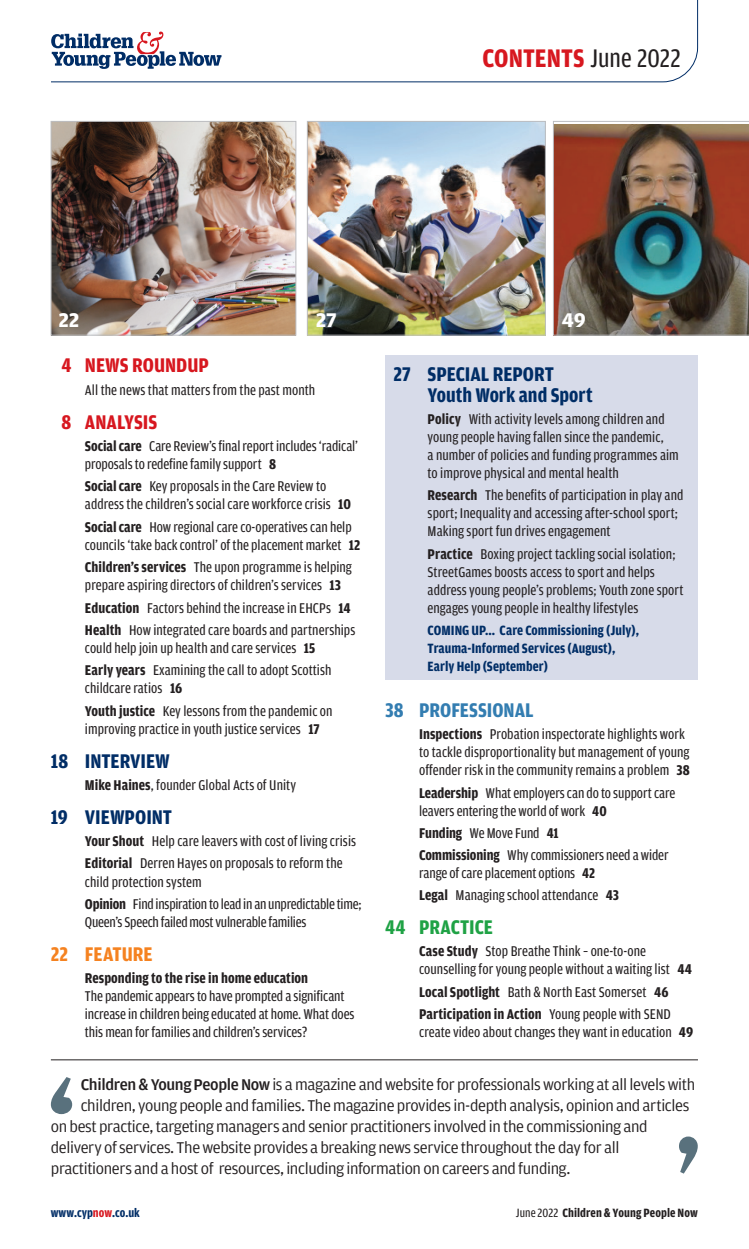
<style>
.page{position:relative;width:749px;height:1249px;background:#fff}
.page>*{position:absolute;margin:0;border:0;box-sizing:border-box;transform-origin:0 0}
.t1{font:700 27px "Amplitude Cond";color:#d7171f}
.t2{font:700 21px/21px "Amplitude Cond";color:#002d66}
.t3{font:700 21px "Amplitude Cond";color:#d7171f}
.t4{font:700 21px "Amplitude Cond";color:#337db1}
.t5{font:700 21px "Amplitude Cond";color:#1fa245}
.t6{font:700 21px "Amplitude Cond";letter-spacing:-.005em;color:#f58220}
.t7{font:700 21px "Amplitude";color:#fff}
.t8{font:16.5px "Amplitude";letter-spacing:-.02em;color:#231f20}
.t9{font:15px/18px "Amplitude Cond";letter-spacing:.005em;color:#231f20}
.t10{font:15px/22.4px "Amplitude Cond";letter-spacing:-.015em;color:#231f20}
.t11{font:700 15px "Amplitude Cond";letter-spacing:.005em;color:#231f20}
.t12{font:700 14.25px/18px "Amplitude Cond";letter-spacing:.005em;color:#002d66}
.t13{font:700 12.75px "Amplitude Cond";letter-spacing:.01em;color:#231f20}
.t14{font:700 12.75px "Amplitude Cond";color:#002d66}
.s1{font-weight:400;color:#231f20}
.s2{font-weight:700}
.s3{font-weight:500}
.s4{color:#d7171f}
.s5{font-weight:400}
</style>
<div class="page">
<hr style="left:51px;top:1059px;width:646px;height:1px;background:#231f20">
<svg style="left:51px;top:1077px;width:21px;height:36px"></svg>
<svg style="left:679px;top:1136px;width:18px;height:37px"></svg>
<svg style="left:51px;top:31px;width:646px;height:52px"></svg>
<div style="left:385px;top:355px;width:312px;height:325px;background:#d7dbe9"></div>
<img style="left:53px;top:123px;width:241px;height:210px">
<div style="left:51px;top:121px;width:245px;height:214px;border:1px solid #bcbdc0"></div>
<img style="left:309px;top:123px;width:234px;height:210px">
<div style="left:307px;top:121px;width:238px;height:214px;border:1px solid #bcbdc0"></div>
<img style="left:553px;top:121px;width:195px;height:214px">
<h1 class="t1" style="left:482px;top:43px;width:199px">CONTENTS <span class="s1">June 2022</span></h1>
<h2 class="t7" style="left:58px;top:308px;width:23px">22</h2>
<h2 class="t7" style="left:315px;top:308px;width:23px">27</h2>
<h2 class="t7" style="left:561px;top:308px;width:26px">49</h2>
<h2 class="t3" style="left:61px;top:354px;width:149px">4 NEWS ROUNDUP</h2>
<p class="t9" style="left:85px;top:381px;width:232px">All the news that matters from the past month</p>
<h2 class="t3" style="left:61px;top:410px;width:97px">8 ANALYSIS</h2>
<p class="t9" style="left:85px;top:437px;width:274px"><span class="s2">Social care</span> Care Review’s final report includes ‘radical’ proposals to redefine family support <span class="s2">8</span></p>
<p class="t9" style="left:85px;top:477px;width:267px"><span class="s2">Social care</span> Key proposals in the Care Review to address the children’s social care workforce crisis <span class="s2">10</span></p>
<p class="t9" style="left:85px;top:517px;width:276px"><span class="s2">Social care</span> How regional care co-operatives can help councils ‘take back control’ of the placement market <span class="s2">12</span></p>
<p class="t9" style="left:85px;top:558px;width:268px"><span class="s2">Children’s services</span> The upon programme is helping prepare aspiring directors of children’s services <span class="s2">13</span></p>
<p class="t9" style="left:85px;top:596px;width:272px;line-height:22.4px"><span class="s2">Education</span> Factors behind the increase in EHCPs <span class="s2">14<br>Health</span> How integrated care boards and partnerships</p>
<p class="t9" style="left:85px;top:637px;width:248px;line-height:22.4px">could help join up health and care services <span class="s2">15<br>Early years</span> Examining the call to adopt Scottish</p>
<p class="t9" style="left:85px;top:677px;width:249px;line-height:22.4px">childcare ratios <span class="s2">16<br>Youth justice</span> Key lessons from the pandemic on</p>
<p class="t9" style="left:85px;top:720px;width:236px">improving practice in youth justice services <span class="s2">17</span></p>
<h2 class="t2" style="left:51px;top:750px;width:120px">18 INTERVIEW</h2>
<p class="t9" style="left:85px;top:776px;width:212px"><span class="s2">Mike Haines</span>, founder Global Acts of Unity</p>
<h2 class="t2" style="left:51px;top:806px;width:123px">19 VIEWPOINT</h2>
<p class="t9" style="left:85px;top:830px;width:272px;line-height:22.4px"><span class="s2">Your Shout</span> Help care leavers with cost of living crisis<br><span class="s2">Editorial</span> Derren Hayes on proposals to reform the</p>
<p class="t10" style="left:85px;top:870px;width:278px">child protection system<br><span class="s2">Opinion</span> Find inspiration to lead in an unpredictable time;</p>
<p class="t10" style="left:85px;top:910px;width:223px">Queen’s Speech failed most vulnerable families</p>
<h2 class="t6" style="left:51px;top:942px;width:103px">22 FEATURE</h2>
<p class="t11" style="left:85px;top:969px;width:224px">Responding to the rise in home education</p>
<p class="t9" style="left:85px;top:987px;width:271px">The pandemic appears to have prompted a significant increase in children being educated at home. What does this mean for families and children’s services?</p>
<h2 class="t2" style="left:427px;top:363px;width:166px;text-indent:-34px">27 SPECIAL REPORT<br>Youth Work and Sport</h2>
<p class="t9" style="left:427px;top:410px;width:252px"><span class="s2">Policy</span> With activity levels among children and young people having fallen since the pandemic,<br>a number of policies and funding programmes aim to improve physical and mental health</p>
<p class="t9" style="left:427px;top:486px;width:257px"><span class="s2">Research</span> The benefits of participation in play and sport; Inequality and accessing after-school sport;<br>Making sport fun drives engagement</p>
<p class="t9" style="left:427px;top:545px;width:257px"><span class="s2">Practice</span> Boxing project tackling social isolation; StreetGames boosts access to sport and helps address young people’s problems; Youth zone sport engages young people in healthy lifestyles</p>
<p class="t12" style="left:427px;top:621px;width:213px">COMING UP... Care Commissioning (July),<br>Trauma-Informed Services (August),<br>Early Help (September)</p>
<h2 class="t4" style="left:385px;top:698px;width:150px">38 PROFESSIONAL</h2>
<p class="t9" style="left:419px;top:725px;width:272px"><span class="s2">Inspections</span> Probation inspectorate highlights work to tackle disproportionality but management of young offender risk in the community remains a problem <span class="s2">38</span></p>
<p class="t9" style="left:419px;top:783px;width:257px"><span class="s2">Leadership</span> What employers can do to support care leavers entering the world of work <span class="s2">40</span></p>
<p class="t9" style="left:419px;top:821px;width:251px;line-height:22.2px"><span class="s2">Funding</span> We Move Fund <span class="s2">41<br>Commissioning</span> Why commissioners need a wider</p>
<p class="t9" style="left:419px;top:862px;width:201px;line-height:22.2px">range of care placement options <span class="s2">42<br>Legal</span> Managing school attendance <span class="s2">43</span></p>
<h2 class="t5" style="left:385px;top:915px;width:109px">44 PRACTICE</h2>
<p class="t9" style="left:419px;top:942px;width:274px"><span class="s2">Case Study</span> Stop Breathe Think – one-to-one counselling for young people without a waiting list <span class="s2">44</span></p>
<p class="t9" style="left:419px;top:980px;width:253px;line-height:22.2px"><span class="s2">Local Spotlight</span> Bath &amp; North East Somerset <span class="s2">46<br>Participation in Action</span> Young people with SEND</p>
<p class="t9" style="left:419px;top:1022px;width:275px">create video about changes they want in education <span class="s2">49</span></p>
<p class="t8" style="left:81px;top:1075px;width:615px"><span class="s3">Children &amp; Young People Now</span> is a magazine and website for professionals working at all levels with</p>
<p class="t8" style="left:81px;top:1096px;width:610px">children, young people and families. The magazine provides in-depth analysis, opinion and articles</p>
<p class="t8" style="left:51px;top:1117px;width:598px">on best practice, targeting managers and senior practitioners involved in the commissioning and</p>
<p class="t8" style="left:51px;top:1138px;width:569px">delivery of services. The website provides a breaking news service throughout the day for all</p>
<p class="t8" style="left:51px;top:1159px;width:520px">practitioners and a host of resources, including information on careers and funding.</p>
<p class="t14" style="left:51px;top:1205px;width:91px">www.cyp<span class="s4">now</span>.co.uk</p>
<p class="t13" style="left:515px;top:1205px;width:183px"><span class="s5">June 2022</span> Children &amp; Young People Now</p>
</div>
